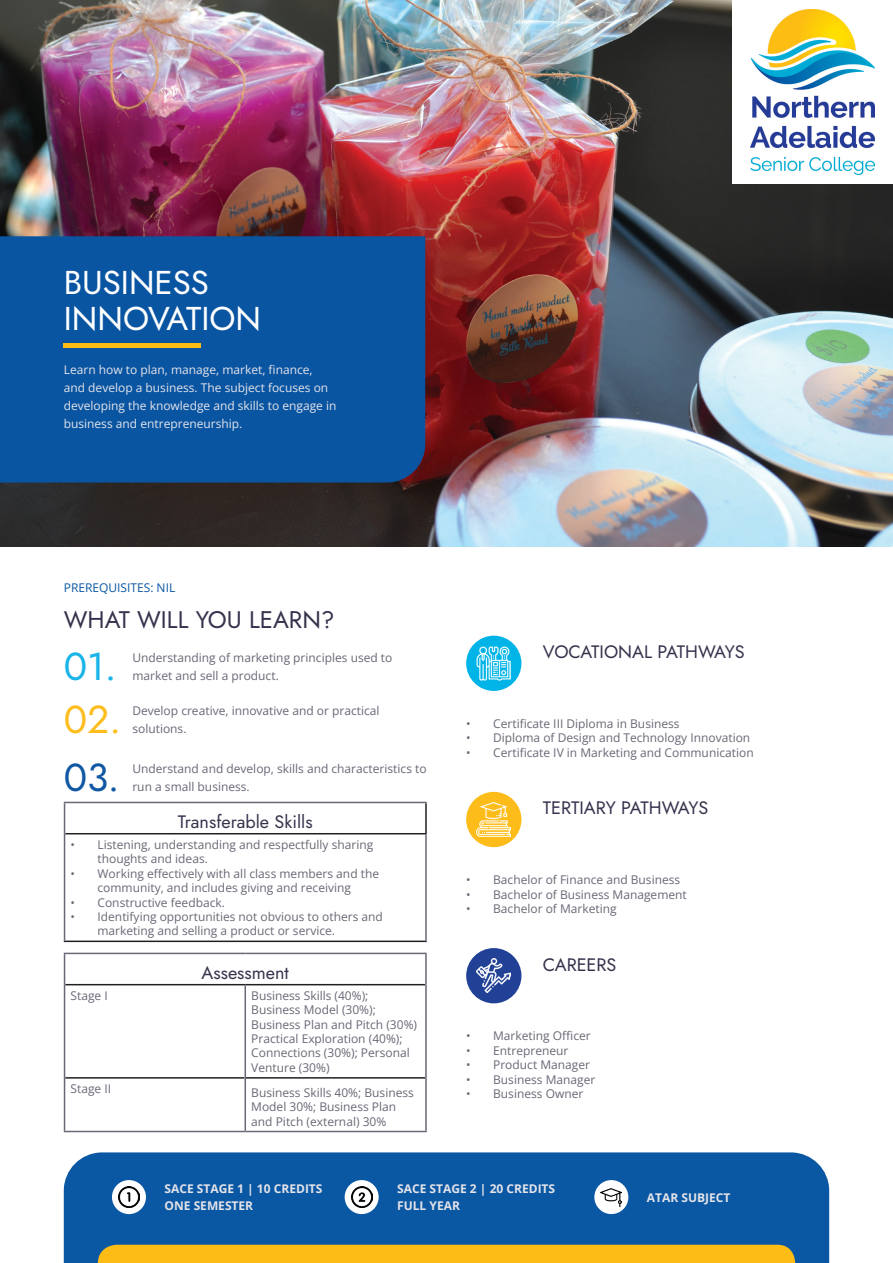
<style>
.page{position:relative;width:893px;height:1263px;background:#fff}
.page>*{position:absolute;margin:0;border:0;box-sizing:border-box;transform-origin:0 0}
.t1{font:39px "Jost";color:#1058a3}
.t2{font:39px "Jost";color:#fdbd1d}
.t3{font:39px "Jost";color:#1ab4e8}
.t4{font:33px/36px "Jost";color:#fff}
.t5{font:24px "Jost";color:#35334d}
.t6{font:18px "Jost";color:#35334d}
.t7{font:18px "Jost";color:#37334d}
.t8{font:12px/14.4px "Open Sans";color:#686876}
.t9{font:12px "Open Sans";color:#686776}
.t10{font:12px/18px "Open Sans";color:#e4e4ea}
.t11{font:700 12px/16.5px "Open Sans";color:#e4e4ea}
.t12{font:12px "Open Sans";color:#0a57a3}
</style>
<div class="page">
<img style="left:0;top:0;width:893px;height:546px">
<div style="left:64px;top:1152px;width:765px;height:111px;background:#0a57a3"></div>
<div style="left:98px;top:1245px;width:697px;height:18px;background:#fdbc16"></div>
<div style="left:0;top:236px;width:425px;height:246px;background:#0a55a2"></div>
<div style="left:64px;top:343px;width:137px;height:5px;background:#fdbc16"></div>
<div style="left:112px;top:1180px;width:34px;height:34px;background:#fff;border-radius:50%"></div>
<img style="left:118px;top:1186px;width:22px;height:22px">
<div style="left:345px;top:1180px;width:34px;height:34px;background:#fff;border-radius:50%"></div>
<img style="left:351px;top:1186px;width:21px;height:22px">
<div style="left:594px;top:1180px;width:34px;height:34px;background:#fff;border-radius:50%"></div>
<img style="left:601px;top:1188px;width:21px;height:19px">
<div style="left:733px;top:0;width:160px;height:184px;background:#fff"></div>
<img style="left:751px;top:9px;width:124px;height:165px">
<hr style="left:65px;top:984px;width:180px;height:1px;background:#231f20">
<hr style="left:245px;top:984px;width:180px;height:1px;background:#231f20">
<hr style="left:65px;top:1077px;width:179px;height:1px;background:#231f20">
<hr style="left:246px;top:1077px;width:179px;height:1px;background:#231f20">
<hr style="left:244px;top:985px;width:2px;height:93px;background:#686876">
<hr style="left:244px;top:1078px;width:2px;height:53px;background:#686876">
<hr style="left:64px;top:953px;width:181px;height:1px;background:#686876">
<hr style="left:64px;top:954px;width:1px;height:31px;background:#686876">
<hr style="left:245px;top:953px;width:182px;height:1px;background:#686876">
<hr style="left:425px;top:954px;width:2px;height:31px;background:#686876">
<hr style="left:64px;top:985px;width:1px;height:93px;background:#686876">
<hr style="left:425px;top:985px;width:2px;height:93px;background:#686876">
<hr style="left:64px;top:1078px;width:1px;height:53px;background:#686876">
<hr style="left:425px;top:1078px;width:2px;height:53px;background:#686876">
<hr style="left:64px;top:1131px;width:181px;height:1px;background:#686876">
<hr style="left:245px;top:1131px;width:182px;height:1px;background:#686876">
<hr style="left:425px;top:803px;width:2px;height:30px;background:#231f20">
<hr style="left:65px;top:833px;width:362px;height:1px;background:#231f20">
<hr style="left:64px;top:940px;width:363px;height:2px;background:#231f20">
<hr style="left:425px;top:834px;width:2px;height:106px;background:#686876">
<hr style="left:64px;top:802px;width:363px;height:1px;background:#686876">
<hr style="left:64px;top:803px;width:1px;height:31px;background:#686876">
<hr style="left:64px;top:834px;width:1px;height:106px;background:#686876">
<div style="left:466px;top:792px;width:55px;height:55px;background:#fdbc19;border-radius:50%"></div>
<img style="left:477px;top:802px;width:34px;height:34px">
<div style="left:466px;top:636px;width:55px;height:55px;background:#00b4e7;border-radius:50%"></div>
<img style="left:477px;top:646px;width:34px;height:34px">
<div style="left:466px;top:948px;width:55px;height:55px;background:#214196;border-radius:50%"></div>
<img style="left:477px;top:959px;width:34px;height:34px">
<h2 class="t4" style="left:64px;top:264px;width:199px">BUSINESS<br>INNOVATION</h2>
<p class="t10" style="left:64px;top:360px;width:274px">Learn how to plan, manage, market, finance, and develop a business. The subject focuses on developing the knowledge and skills to engage in business and entrepreneurship.</p>
<p class="t12" style="left:64px;top:579px;width:113px">PREREQUISITES: NIL</p>
<h3 class="t5" style="left:64px;top:603px;width:272px">WHAT WILL YOU LEARN?</h3>
<h1 class="t3" style="left:64px;top:640px;width:54px">01.</h1>
<p class="t9" style="left:132px;top:650px;width:262px">Understanding of marketing principles used to</p>
<p class="t9" style="left:132px;top:668px;width:148px">market and sell a product.</p>
<h1 class="t2" style="left:64px;top:692px;width:59px">02.</h1>
<p class="t9" style="left:132px;top:702px;width:249px">Develop creative, innovative and or practical</p>
<p class="t9" style="left:132px;top:720px;width:56px">solutions.</p>
<h1 class="t1" style="left:64px;top:751px;width:57px">03.</h1>
<p class="t9" style="left:132px;top:760px;width:296px">Understand and develop, skills and characteristics to</p>
<p class="t9" style="left:132px;top:778px;width:119px">run a small business.</p>
<h3 class="t7" style="left:178px;top:809px;width:136px">Transferable Skills</h3>
<p class="t8" style="left:98px;top:837px;width:277px;text-indent:-27px">• Listening, understanding and respectfully sharing thoughts and ideas.</p>
<p class="t8" style="left:71px;top:866px;width:310px;text-align:center">• Working effectively with all class members and the community, and includes giving and receiving</p>
<p class="t8" style="left:71px;top:895px;width:156px">• Constructive feedback.</p>
<p class="t8" style="left:98px;top:909px;width:287px;text-indent:-27px">• Identifying opportunities not obvious to others and marketing and selling a product or service.</p>
<h3 class="t7" style="left:202px;top:960px;width:89px">Assessment</h3>
<p class="t8" style="left:71px;top:988px;width:39px">Stage I</p>
<p class="t8" style="left:251px;top:988px;width:167px">Business Skills (40%);<br>Business Model (30%);<br>Business Plan and Pitch (30%)<br>Practical Exploration (40%);<br>Connections (30%); Personal<br>Venture (30%)</p>
<p class="t8" style="left:71px;top:1081px;width:42px">Stage II</p>
<p class="t8" style="left:251px;top:1085px;width:164px">Business Skills 40%; Business<br>Model 30%; Business Plan and Pitch (external) 30%</p>
<h3 class="t6" style="left:543px;top:639px;width:203px">VOCATIONAL PATHWAYS</h3>
<p class="t8" style="left:466px;top:716px;width:215px">• Certificate III Diploma in Business</p>
<p class="t8" style="left:466px;top:730px;width:286px">• Diploma of Design and Technology Innovation</p>
<p class="t8" style="left:466px;top:745px;width:289px">• Certificate IV in Marketing and Communication</p>
<h3 class="t6" style="left:543px;top:796px;width:167px">TERTIARY PATHWAYS</h3>
<p class="t8" style="left:466px;top:872px;width:216px">• Bachelor of Finance and Business</p>
<p class="t8" style="left:466px;top:887px;width:222px">• Bachelor of Business Management</p>
<p class="t8" style="left:466px;top:901px;width:152px">• Bachelor of Marketing</p>
<h3 class="t6" style="left:543px;top:952px;width:75px">CAREERS</h3>
<p class="t8" style="left:466px;top:1028px;width:126px">• Marketing Officer</p>
<p class="t8" style="left:466px;top:1043px;width:104px">• Entrepreneur</p>
<p class="t8" style="left:466px;top:1057px;width:125px">• Product Manager</p>
<p class="t8" style="left:466px;top:1072px;width:131px">• Business Manager</p>
<p class="t8" style="left:466px;top:1086px;width:119px">• Business Owner</p>
<p class="t11" style="left:165px;top:1180px;width:160px">SACE STAGE 1 | 10 CREDITS<br>ONE SEMESTER</p>
<p class="t11" style="left:397px;top:1180px;width:160px">SACE STAGE 2 | 20 CREDITS<br>FULL YEAR</p>
<p class="t11" style="left:647px;top:1189px;width:85px">ATAR SUBJECT</p>
</div>
